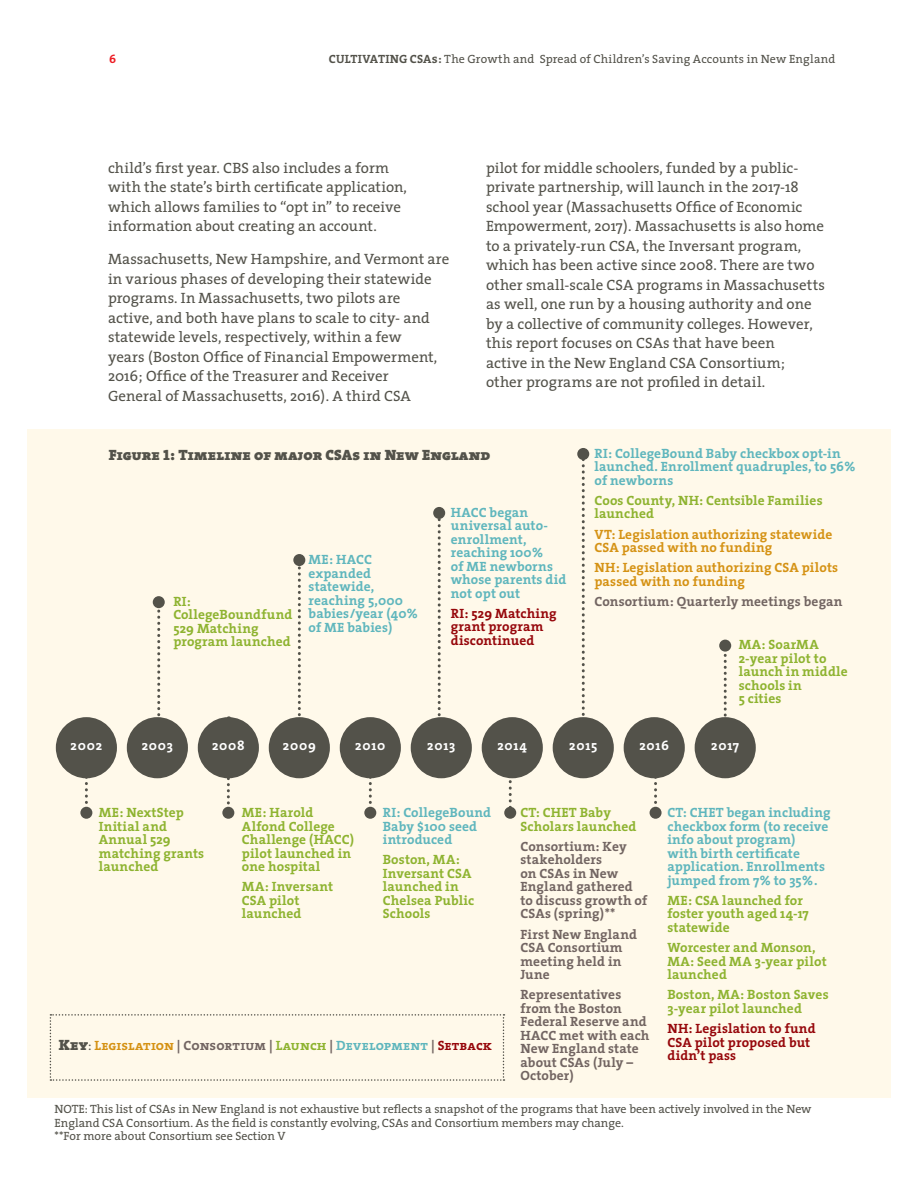
<style>
.page{position:relative;width:918px;height:1188px;background:#fff}
.page>*{position:absolute;margin:0;border:0;box-sizing:border-box;transform-origin:0 0}
.t1{font:15px/19.5px "The Serif";color:#53524a}
.t2{font:15px "The Serif Black Caps";letter-spacing:.015em;color:#53524a}
.t3{font:700 13.5px/13.5px "The Serif";letter-spacing:.01em;color:#8eb330}
.t4{font:700 13.5px/13.5px "The Serif";letter-spacing:.005em;color:#5fb6bd}
.t5{font:700 13.5px/13.5px "The Serif";letter-spacing:.01em;color:#726562}
.t6{font:700 13.5px/13.5px "The Serif";letter-spacing:.01em;color:#d59214}
.t7{font:700 13.5px/13.5px "The Serif";letter-spacing:.01em;color:#96070b}
.t8{font:13.5px "The Serif Bold Caps";letter-spacing:.005em;color:#726562}
.t9{font:700 13.5px "The Serif";letter-spacing:.055em;color:#fff}
.t10{font:12px/13.5px "The Serif";color:#53524a}
.t11{font:700 12px "The Serif";color:#ed1c24}
.s1{font-family:"The Serif Bold Caps"}
.s2{font-family:"The Serif Black Caps";font-size:15px;color:#53524a}
.s3{font-family:"The Serif";color:#53524a}
.s4{color:#d59214}
.s5{color:#8eb330}
.s6{color:#5fb6bd}
.s7{color:#96070b}
</style>
<div class="page">
<div style="left:27px;top:429px;width:864px;height:668px;background:#fff9ea"></div>
<svg style="left:85px;top:778px;width:3px;height:29px"></svg>
<div style="left:80px;top:807px;width:12px;height:12px;background:#53524a;border-radius:50%"></div>
<div style="left:56px;top:717px;width:61px;height:61px;background:#53524a;border-radius:50%"></div>
<svg style="left:157px;top:608px;width:3px;height:109px"></svg>
<div style="left:153px;top:596px;width:12px;height:12px;background:#53524a;border-radius:50%"></div>
<div style="left:127px;top:717px;width:61px;height:61px;background:#53524a;border-radius:50%"></div>
<svg style="left:227px;top:716px;width:3px;height:91px"></svg>
<div style="left:222px;top:807px;width:12px;height:12px;background:#53524a;border-radius:50%"></div>
<div style="left:198px;top:717px;width:61px;height:61px;background:#53524a;border-radius:50%"></div>
<svg style="left:298px;top:566px;width:3px;height:151px"></svg>
<div style="left:293px;top:554px;width:12px;height:12px;background:#53524a;border-radius:50%"></div>
<div style="left:269px;top:717px;width:61px;height:61px;background:#53524a;border-radius:50%"></div>
<svg style="left:369px;top:778px;width:3px;height:29px"></svg>
<div style="left:364px;top:807px;width:12px;height:12px;background:#53524a;border-radius:50%"></div>
<div style="left:340px;top:717px;width:61px;height:61px;background:#53524a;border-radius:50%"></div>
<svg style="left:438px;top:519px;width:3px;height:198px"></svg>
<div style="left:433px;top:507px;width:12px;height:12px;background:#53524a;border-radius:50%"></div>
<div style="left:411px;top:717px;width:61px;height:61px;background:#53524a;border-radius:50%"></div>
<svg style="left:509px;top:778px;width:3px;height:29px"></svg>
<div style="left:504px;top:807px;width:12px;height:12px;background:#53524a;border-radius:50%"></div>
<div style="left:482px;top:717px;width:61px;height:61px;background:#53524a;border-radius:50%"></div>
<svg style="left:582px;top:460px;width:3px;height:256px"></svg>
<div style="left:577px;top:448px;width:12px;height:12px;background:#53524a;border-radius:50%"></div>
<div style="left:553px;top:717px;width:61px;height:61px;background:#53524a;border-radius:50%"></div>
<svg style="left:654px;top:778px;width:3px;height:29px"></svg>
<div style="left:650px;top:807px;width:12px;height:12px;background:#53524a;border-radius:50%"></div>
<div style="left:624px;top:717px;width:61px;height:61px;background:#53524a;border-radius:50%"></div>
<svg style="left:724px;top:653px;width:3px;height:64px"></svg>
<div style="left:719px;top:640px;width:12px;height:12px;background:#53524a;border-radius:50%"></div>
<div style="left:695px;top:717px;width:61px;height:61px;background:#53524a;border-radius:50%"></div>
<svg style="left:50px;top:1014px;width:454px;height:67px"></svg>
<p class="t11" style="left:109px;top:49px;width:8px">6</p>
<p class="t10" style="left:329px;top:52px;width:508px"><span class="s1">CULTIVATING CSAs:</span> The Growth and Spread of Children’s Saving Accounts in New England</p>
<p class="t1" style="left:108px;top:158px;width:301px">child’s first year. CBS also includes a form with the state’s birth certificate application, which allows families to “opt in” to receive information about creating an account.</p>
<p class="t1" style="left:108px;top:249px;width:343px">Massachusetts, New Hampshire, and Vermont are in various phases of developing their statewide programs. In Massachusetts, two pilots are<br>active, and both have plans to scale to city- and statewide levels, respectively, within a few<br>years (Boston Office of Financial Empowerment, 2016; Office of the Treasurer and Receiver<br>General of Massachusetts, 2016). A third CSA</p>
<p class="t1" style="left:486px;top:158px;width:341px">pilot for middle schoolers, funded by a public&shy;private partnership, will launch in the 2017-18 school year (Massachusetts Office of Economic Empowerment, 2017). Massachusetts is also home to a privately-run CSA, the Inversant program, which has been active since 2008. There are two other small-scale CSA programs in Massachusetts as well, one run by a housing authority and one by a collective of community colleges. However, this report focuses on CSAs that have been<br>active in the New England CSA Consortium; other programs are not profiled in detail.</p>
<p class="t2" style="left:109px;top:442px;width:383px">Figure 1: Timeline of major CSAs in New England</p>
<p class="t3" style="left:173px;top:594px;width:121px">RI:<br>CollegeBoundfund<br>529 Matching program launched</p>
<p class="t4" style="left:309px;top:553px;width:111px">ME: HACC expanded statewide, reaching 5,000 babies/year (40% of ME babies)</p>
<p class="t4" style="left:451px;top:505px;width:117px">HACC began universal auto&shy;enrollment, reaching 100%<br>of ME newborns whose parents did not opt out</p>
<p class="t7" style="left:451px;top:606px;width:107px">RI: 529 Matching grant program discontinued</p>
<p class="t4" style="left:595px;top:446px;width:262px">RI: CollegeBound Baby checkbox opt-in launched. Enrollment quadruples, to 56% of newborns</p>
<p class="t3" style="left:595px;top:493px;width:230px">Coos County, NH: Centsible Families launched</p>
<p class="t6" style="left:595px;top:527px;width:239px">VT: Legislation authorizing statewide<br>CSA passed with no funding</p>
<p class="t6" style="left:595px;top:561px;width:245px">NH: Legislation authorizing CSA pilots passed with no funding</p>
<p class="t5" style="left:595px;top:594px;width:250px">Consortium: Quarterly meetings began</p>
<p class="t3" style="left:739px;top:638px;width:111px">MA: SoarMA<br>2-year pilot to launch in middle schools in<br>5 cities</p>
<p class="t9" style="left:71px;top:734px;width:33px">2002</p>
<p class="t9" style="left:142px;top:734px;width:33px">2003</p>
<p class="t9" style="left:212px;top:734px;width:34px">2008</p>
<p class="t9" style="left:283px;top:734px;width:35px">2009</p>
<p class="t9" style="left:355px;top:734px;width:32px">2010</p>
<p class="t9" style="left:427px;top:734px;width:30px">2013</p>
<p class="t9" style="left:497px;top:734px;width:31px">2014</p>
<p class="t9" style="left:569px;top:734px;width:30px">2015</p>
<p class="t9" style="left:639px;top:734px;width:31px">2016</p>
<p class="t9" style="left:711px;top:734px;width:30px">2017</p>
<p class="t3" style="left:99px;top:805px;width:107px">ME: NextStep<br>Initial and<br>Annual 529 matching grants launched</p>
<p class="t3" style="left:242px;top:805px;width:114px">ME: Harold<br>Alfond College<br>Challenge (HACC) pilot launched in one hospital</p>
<p class="t3" style="left:242px;top:880px;width:93px">MA: Inversant<br>CSA pilot launched</p>
<p class="t4" style="left:383px;top:805px;width:110px">RI: CollegeBound<br>Baby $100 seed introduced</p>
<p class="t3" style="left:383px;top:853px;width:93px">Boston, MA:<br>Inversant CSA launched in<br>Chelsea Public<br>Schools</p>
<p class="t8" style="left:59px;top:1034px;width:435px"><span class="s2">Key</span><span class="s3">:</span> <span class="s4">Legislation</span> | Consortium | <span class="s5">Launch</span> | <span class="s6">Development</span> | <span class="s7">Setback</span></p>
<p class="t3" style="left:520px;top:805px;width:117px">CT: CHET Baby<br>Scholars launched</p>
<p class="t5" style="left:520px;top:839px;width:128px">Consortium: Key stakeholders<br>on CSAs in New<br>England gathered to discuss growth of<br>CSAs (spring)**</p>
<p class="t5" style="left:520px;top:927px;width:118px">First New England<br>CSA Consortium meeting held in<br>June</p>
<p class="t5" style="left:520px;top:988px;width:131px">Representatives from the Boston<br>Federal Reserve and<br>HACC met with each<br>New England state about CSAs (July –<br>October)</p>
<p class="t4" style="left:667px;top:805px;width:165px">CT: CHET began including checkbox form (to receive info about program)<br>with birth certificate application. Enrollments jumped from 7% to 35%.</p>
<p class="t3" style="left:667px;top:893px;width:143px">ME: CSA launched for foster youth aged 14-17 statewide</p>
<p class="t3" style="left:667px;top:940px;width:161px">Worcester and Monson,<br>MA: Seed MA 3-year pilot launched</p>
<p class="t3" style="left:667px;top:988px;width:163px">Boston, MA: Boston Saves<br>3-year pilot launched</p>
<p class="t7" style="left:667px;top:1021px;width:150px">NH: Legislation to fund<br>CSA pilot proposed but didn’t pass</p>
<p class="t10" style="left:55px;top:1102px;width:759px">NOTE: This list of CSAs in New England is not exhaustive but reflects a snapshot of the programs that have been actively involved in the New<br>England CSA Consortium. As the field is constantly evolving, CSAs and Consortium members may change.<br>**For more about Consortium see Section V</p>
</div>
